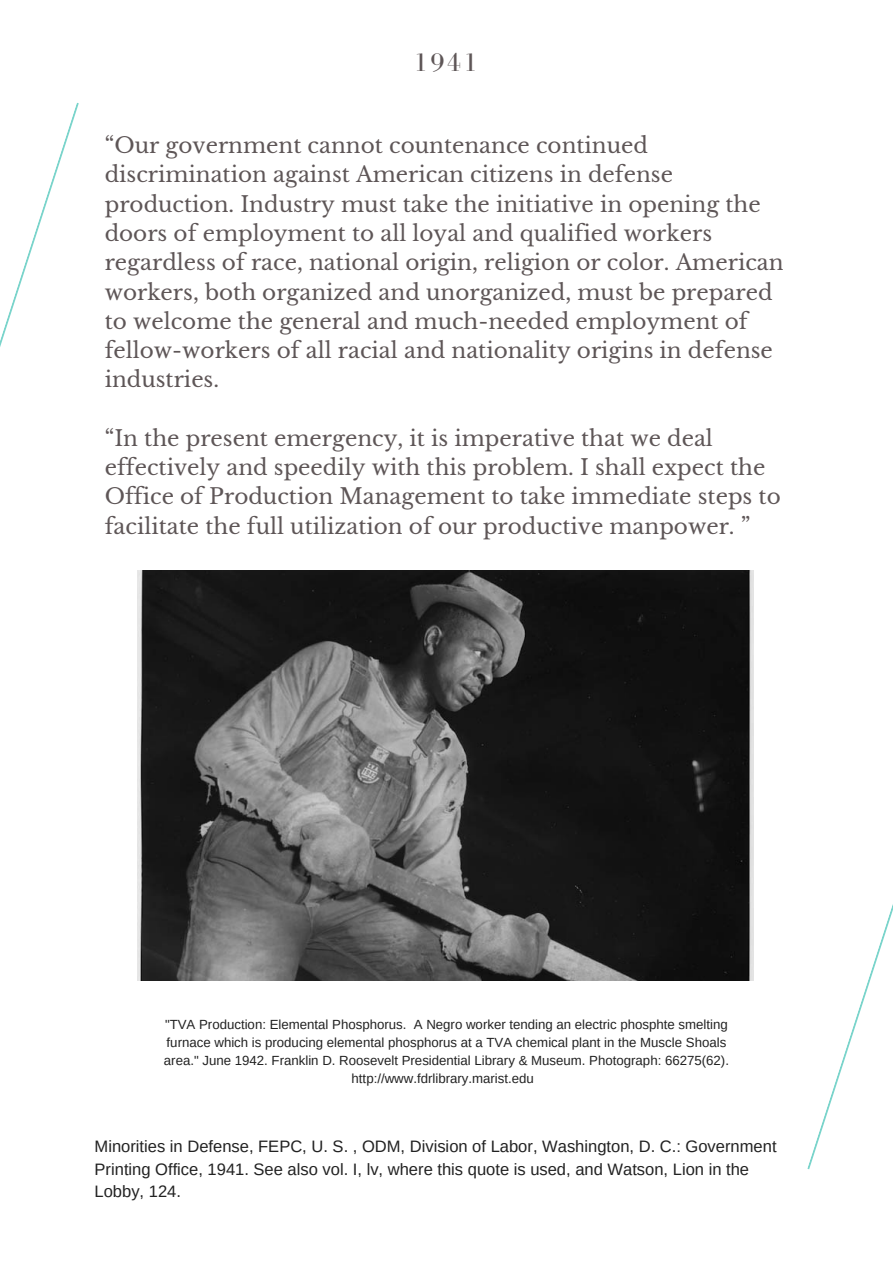
<style>
.page{position:relative;width:893px;height:1263px;background:#fff}
.page>*{position:absolute;margin:0;border:0;box-sizing:border-box;transform-origin:0 0}
.t1{font:26.55px "Bodoni FLF";color:#5e5657}
.t2{font:21.45px/29.2px "Libre Baskerville";color:#5e5657}
.t3{font:16.5px/22.5px "Arimo";color:#222}
.t4{font:13.2px/18px "Arimo";color:#222;text-align:center}
</style>
<div class="page">
<svg style="left:0;top:103px;width:79px;height:244px"></svg>
<svg style="left:807px;top:904px;width:86px;height:265px"></svg>
<img style="left:138px;top:571px;width:616px;height:410px">
<p class="t1" style="left:413px;top:48px;width:66px">1941</p>
<p class="t2" style="left:105px;top:131px;width:680px">“Our government cannot countenance continued discrimination against American citizens in defense production. Industry must take the initiative in opening the doors of employment to all loyal and qualified workers regardless of race, national origin, religion or color. American workers, both organized and unorganized, must be prepared to welcome the general and much-needed employment of fellow-workers of all racial and nationality origins in defense industries.</p>
<p class="t2" style="left:105px;top:424px;width:678px">“In the present emergency, it is imperative that we deal effectively and speedily with this problem. I shall expect the Office of Production Management to take immediate steps to facilitate the full utilization of our productive manpower. ”</p>
<p class="t4" style="left:164px;top:1016px;width:567px">"TVA Production: Elemental Phosphorus. A Negro worker tending an electric phosphte smelting furnace which is producing elemental phosphorus at a TVA chemical plant in the Muscle Shoals area." June 1942. Franklin D. Roosevelt Presidential Library &amp; Museum. Photograph: 66275(62). http://www.fdrlibrary.marist.edu</p>
<p class="t3" style="left:95px;top:1135px;width:683px">Minorities in Defense, FEPC, U. S. , ODM, Division of Labor, Washington, D. C.: Government<br>Printing Office, 1941. See also vol. I, lv, where this quote is used, and Watson, Lion in the<br>Lobby, 124.</p>
</div>
